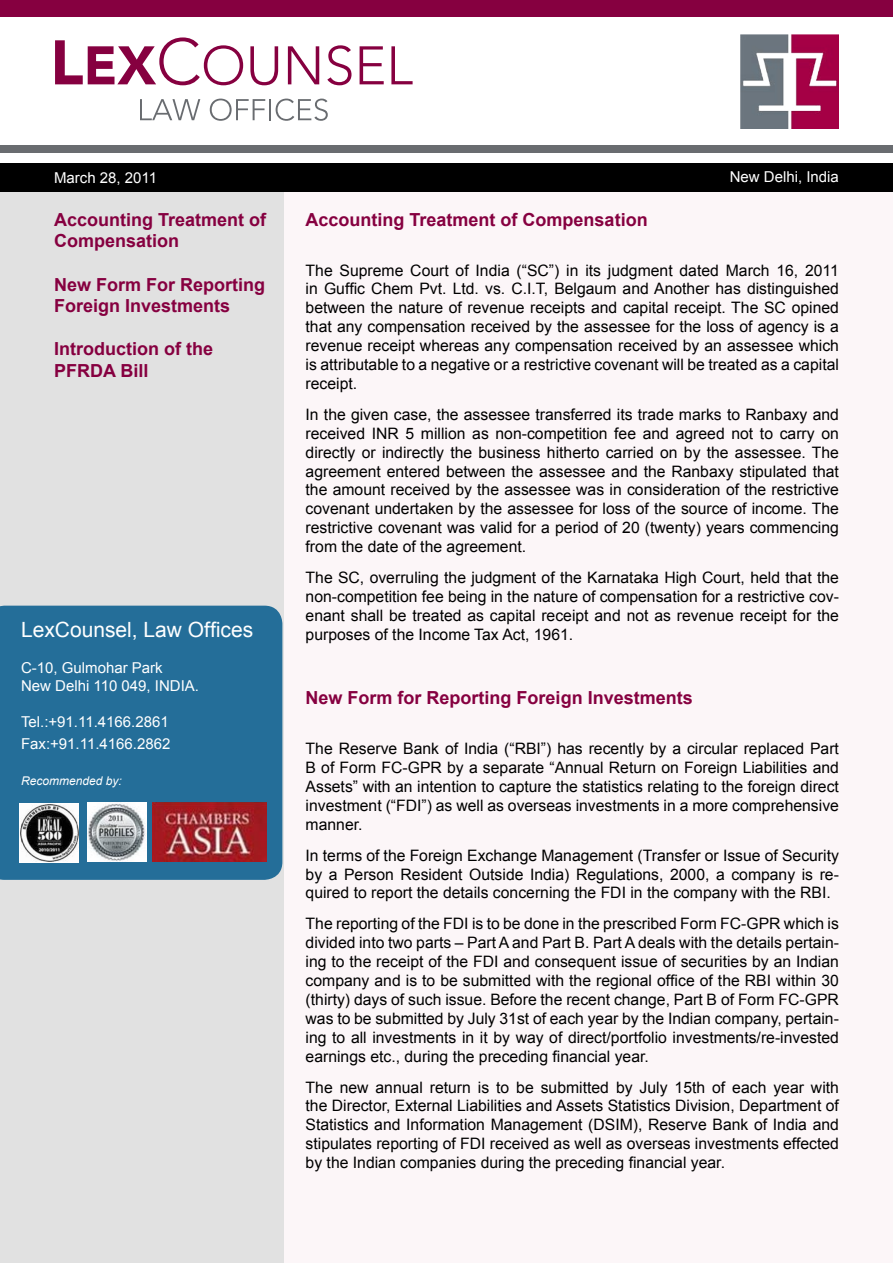
<style>
.page{position:relative;width:893px;height:1263px;background:#fff}
.page>*{position:absolute;margin:0;border:0;box-sizing:border-box;transform-origin:0 0}
.t1{font:21px "Arial";color:#fff}
.head{font:700 18px/21.6px "Arial";color:#860040}
.body{font:15.75px/18.9px "Arial";color:#000;text-align:justify}
.t2{font:15px "Arial";color:#fff}
.t3{font:italic 12px "Arial";color:#fff}
</style>
<div class="page">
<div style="left:0;top:0;width:893px;height:17px;background:#860040"></div>
<img style="left:740px;top:34px;width:99px;height:94px">
<div style="left:0;top:145px;width:893px;height:8px;background:#696c70"></div>
<svg style="left:55px;top:37px;width:358px;height:84px"></svg>
<div style="left:0;top:191px;width:893px;height:1072px;background:#fcf6f8"></div>
<div style="left:0;top:191px;width:283px;height:1072px;background:#e1e1e1"></div>
<div style="left:0;top:164px;width:893px;height:28px;background:#000"></div>
<div style="left:0;top:606px;width:282px;height:274px;background:#246e99"></div>
<img style="left:20px;top:803px;width:59px;height:59px">
<img style="left:87px;top:802px;width:59px;height:60px">
<img style="left:152px;top:802px;width:114px;height:60px">
<p class="t2" style="left:54px;top:168px;width:105px">March 28, 2011</p>
<p class="head" style="left:54px;top:209px;width:214px">Accounting Treatment of<br>Compensation</p>
<p class="head" style="left:54px;top:274px;width:213px">New Form For Reporting<br>Foreign Investments</p>
<p class="head" style="left:54px;top:339px;width:160px">Introduction of the<br>PFRDA Bill</p>
<p class="t1" style="left:21px;top:616px;width:234px">LexCounsel, Law Offices</p>
<p class="t2" style="left:21px;top:658px;width:143px">C-10, Gulmohar Park</p>
<p class="t2" style="left:21px;top:676px;width:180px">New Delhi 110 049, INDIA.</p>
<p class="t2" style="left:21px;top:712px;width:149px">Tel.:+91.11.4166.2861</p>
<p class="t2" style="left:21px;top:734px;width:151px">Fax:+91.11.4166.2862</p>
<p class="t3" style="left:21px;top:773px;width:102px">Recommended by:</p>
<p class="t2" style="left:730px;top:167px;width:111px">New Delhi, India</p>
<p class="head" style="left:306px;top:209px;width:344px">Accounting Treatment of Compensation</p>
<p class="body" style="left:306px;top:261px;width:535px">The Supreme Court of India (“SC”) in its judgment dated March 16, 2011 in Guffic Chem Pvt. Ltd. vs. C.I.T, Belgaum and Another has distinguished between the nature of revenue receipts and capital receipt. The SC opined that any compensation received by the assessee for the loss of agency is a revenue receipt whereas any compensation received by an assessee which is attributable to a negative or a restrictive covenant will be treated as a capital receipt.</p>
<p class="body" style="left:306px;top:405px;width:535px">In the given case, the assessee transferred its trade marks to Ranbaxy and received INR 5 million as non-competition fee and agreed not to carry on directly or indirectly the business hitherto carried on by the assessee. The agreement entered between the assessee and the Ranbaxy stipulated that the amount received by the assessee was in consideration of the restrictive covenant undertaken by the assessee for loss of the source of income. The restrictive covenant was valid for a period of 20 (twenty) years commencing from the date of the agreement.</p>
<p class="body" style="left:306px;top:568px;width:535px">The SC, overruling the judgment of the Karnataka High Court, held that the non-competition fee being in the nature of compensation for a restrictive cov&shy;enant shall be treated as capital receipt and not as revenue receipt for the purposes of the Income Tax Act, 1961.</p>
<p class="head" style="left:306px;top:688px;width:389px">New Form for Reporting Foreign Investments</p>
<p class="body" style="left:306px;top:739px;width:535px">The Reserve Bank of India (“RBI”) has recently by a circular replaced Part B of Form FC-GPR by a separate “Annual Return on Foreign Liabilities and Assets” with an intention to capture the statistics relating to the foreign direct investment (“FDI”) as well as overseas investments in a more comprehensive manner.</p>
<p class="body" style="left:306px;top:846px;width:535px">In terms of the Foreign Exchange Management (Transfer or Issue of Security by a Person Resident Outside India) Regulations, 2000, a company is re&shy;quired to report the details concerning the FDI in the company with the RBI.</p>
<p class="body" style="left:306px;top:914px;width:535px">The reporting of the FDI is to be done in the prescribed Form FC-GPR which is divided into two parts – Part A and Part B. Part A deals with the details pertain&shy;ing to the receipt of the FDI and consequent issue of securities by an Indian company and is to be submitted with the regional office of the RBI within 30 (thirty) days of such issue. Before the recent change, Part B of Form FC-GPR was to be submitted by July 31st of each year by the Indian company, pertain&shy;ing to all investments in it by way of direct/portfolio investments/re-invested earnings etc., during the preceding financial year.</p>
<p class="body" style="left:306px;top:1078px;width:535px">The new annual return is to be submitted by July 15th of each year with the Director, External Liabilities and Assets Statistics Division, Department of Statistics and Information Management (DSIM), Reserve Bank of India and stipulates reporting of FDI received as well as overseas investments effected by the Indian companies during the preceding financial year.</p>
</div>
